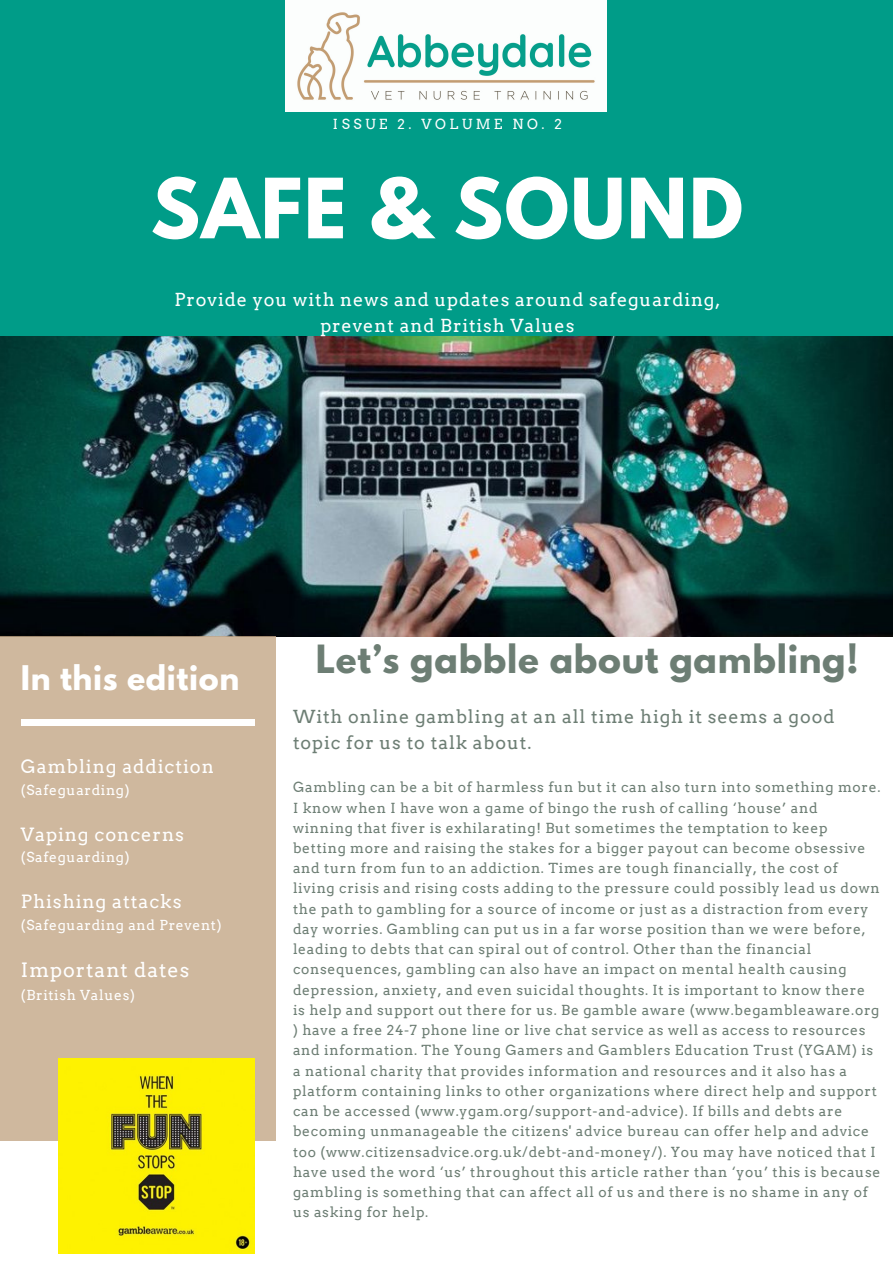
<style>
.page{position:relative;width:893px;height:1264px;background:#fff}
.page>*{position:absolute;margin:0;border:0;box-sizing:border-box;transform-origin:0 0}
.t1{font:700 73.5px "League Spartan";letter-spacing:.02em;color:#fff}
.t2{font:700 34.5px "League Spartan";letter-spacing:.02em;color:#6d7e74}
.t3{font:700 30.15px "League Spartan";letter-spacing:.02em;color:#fff}
.t4{font:19.8px "Arvo";letter-spacing:.05em;color:#fff}
.t5{font:18.3px "Arvo";letter-spacing:.05em;color:#fff}
.t6{font:18px/25.8px "Arvo";letter-spacing:.05em;color:#fff;text-align:center}
.t7{font:18px/25.8px "Arvo";letter-spacing:.05em;color:#6d7e74}
.t8{font:13.8px/20.2px "Arvo";letter-spacing:.05em;color:#6d7e74}
.t9{font:13.8px "Arvo";letter-spacing:.05em;color:#fff}
.t10{font:13.8px "Arvo";letter-spacing:.25em;color:#fff}
</style>
<div class="page">
<img style="left:0;top:336px;width:892px;height:300px">
<div style="left:0;top:0;width:892px;height:335px;background:#009c88"></div>
<div style="left:0;top:636px;width:275px;height:505px;background:#cfb89e"></div>
<div style="left:21px;top:719px;width:234px;height:7px;background:#fff"></div>
<img style="left:286px;top:0;width:320px;height:111px">
<img style="left:59px;top:1058px;width:195px;height:195px">
<p class="t10" style="left:333px;top:116px;width:230px">ISSUE 2. VOLUME NO. 2</p>
<p class="t1" style="left:151px;top:172px;width:594px">SAFE &amp; SOUND</p>
<p class="t6" style="left:174px;top:286px;width:547px">Provide you with news and updates around safeguarding, prevent and British Values</p>
<p class="t3" style="left:21px;top:662px;width:220px">In this edition</p>
<p class="t5" style="left:21px;top:756px;width:194px">Gambling addiction</p>
<p class="t9" style="left:21px;top:781px;width:110px">(Safeguarding)</p>
<p class="t5" style="left:21px;top:823px;width:165px">Vaping concerns</p>
<p class="t9" style="left:21px;top:849px;width:110px">(Safeguarding)</p>
<p class="t5" style="left:21px;top:890px;width:162px">Phishing attacks</p>
<p class="t9" style="left:21px;top:916px;width:202px">(Safeguarding and Prevent)</p>
<p class="t4" style="left:21px;top:958px;width:170px">Important dates</p>
<p class="t9" style="left:21px;top:986px;width:115px">(British Values)</p>
<p class="t2" style="left:316px;top:642px;width:544px">Let’s gabble about gambling!</p>
<p class="t7" style="left:293px;top:704px;width:543px">With online gambling at an all time high it seems a good topic for us to talk about.</p>
<p class="t8" style="left:293px;top:777px;width:589px">Gambling can be a bit of harmless fun but it can also turn into something more.<br>I know when I have won a game of bingo the rush of calling ‘house’ and winning that fiver is exhilarating! But sometimes the temptation to keep betting more and raising the stakes for a bigger payout can become obsessive and turn from fun to an addiction. Times are tough financially, the cost of living crisis and rising costs adding to the pressure could possibly lead us down the path to gambling for a source of income or just as a distraction from every day worries. Gambling can put us in a far worse position than we were before, leading to debts that can spiral out of control. Other than the financial consequences, gambling can also have an impact on mental health causing depression, anxiety, and even suicidal thoughts. It is important to know there<br>is help and support out there for us. Be gamble aware (www.begambleaware.org ) have a free 24-7 phone line or live chat service as well as access to resources and information. The Young Gamers and Gamblers Education Trust (YGAM) is a national charity that provides information and resources and it also has a platform containing links to other organizations where direct help and support can be accessed (www.ygam.org/support-and-advice). If bills and debts are becoming unmanageable the citizens' advice bureau can offer help and advice too (www.citizensadvice.org.uk/debt-and-money/). You may have noticed that I have used the word ‘us’ throughout this article rather than ‘you’ this is because gambling is something that can affect all of us and there is no shame in any of us asking for help.</p>
</div>
